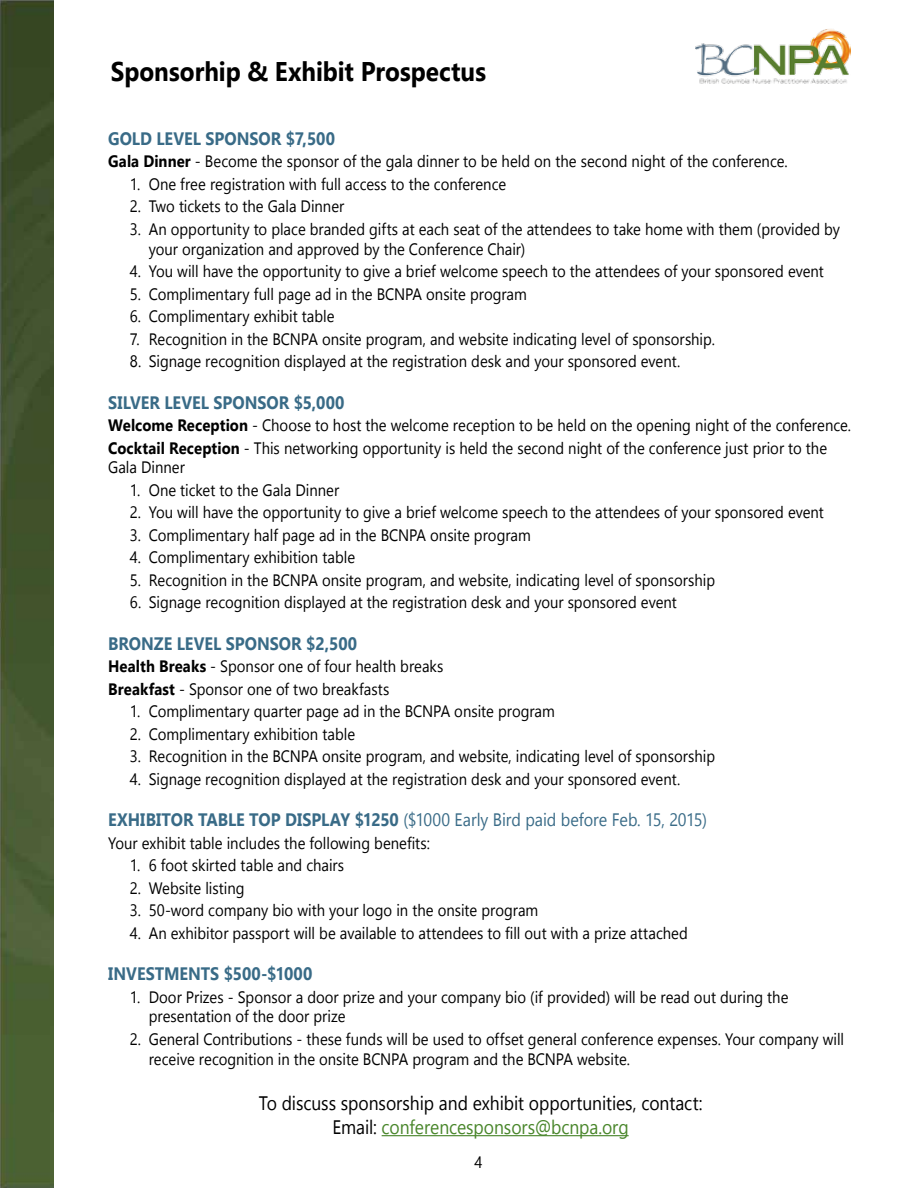
<style>
.page{position:relative;width:918px;height:1188px;background:#fff}
.page>*{position:absolute;margin:0;border:0;box-sizing:border-box;transform-origin:0 0}
.t1{font:700 27px "Gadugi";color:#000;scale:.9 1}
.t2{font:19.5px/24px "Gadugi";letter-spacing:-.005em;color:#000;text-align:center;scale:.9 1}
.t3{font:700 18px "Gadugi";letter-spacing:-.005em;color:#396b87;scale:.9 1}
.t4{font:18px "Gadugi";letter-spacing:-.005em;color:#396b87;scale:.9 1}
.t5{font:16.5px/19.8px "Gadugi";color:#000;scale:.9 1}
.s1{font-weight:700}
.s2{color:#49862b}
</style>
<div class="page">
<img style="left:0;top:0;width:54px;height:1188px">
<img style="left:696px;top:29px;width:154px;height:55px">
<hr style="left:382px;top:1135px;width:247px;height:1px;background:#49862b">
<h1 class="t1" style="left:111px;top:55px;width:419px">Sponsorhip &amp; Exhibit Prospectus</h1>
<p class="t3" style="left:108px;top:128px;width:254px">GOLD LEVEL SPONSOR $7,500</p>
<p class="t5" style="left:108px;top:152px;width:757px"><span class="s1">Gala Dinner</span> - Become the sponsor of the gala dinner to be held on the second night of the conference.</p>
<p class="t5" style="left:130px;top:174px;width:420px">1. One free registration with full access to the conference</p>
<p class="t5" style="left:130px;top:197px;width:240px">2. Two tickets to the Gala Dinner</p>
<p class="t5" style="left:149px;top:219px;width:770px;text-indent:-19px">3. An opportunity to place branded gifts at each seat of the attendees to take home with them (provided by your organization and approved by the Conference Chair)</p>
<p class="t5" style="left:130px;top:261px;width:773px">4. You will have the opportunity to give a brief welcome speech to the attendees of your sponsored event</p>
<p class="t5" style="left:130px;top:284px;width:443px">5. Complimentary full page ad in the BCNPA onsite program</p>
<p class="t5" style="left:130px;top:306px;width:229px">6. Complimentary exhibit table</p>
<p class="t5" style="left:130px;top:329px;width:652px">7. Recognition in the BCNPA onsite program, and website indicating level of sponsorship.</p>
<p class="t5" style="left:130px;top:351px;width:613px">8. Signage recognition displayed at the registration desk and your sponsored event.</p>
<p class="t3" style="left:108px;top:391px;width:264px">SILVER LEVEL SPONSOR $5,000</p>
<p class="t5" style="left:108px;top:414px;width:827px;line-height:22.5px"><span class="s1">Welcome Reception</span> - Choose to host the welcome reception to be held on the opening night of the conference.<br><span class="s1">Cocktail Reception</span> - This networking opportunity is held the second night of the conference just prior to the</p>
<p class="t5" style="left:108px;top:458px;width:87px">Gala Dinner</p>
<p class="t5" style="left:130px;top:480px;width:234px">1. One ticket to the Gala Dinner</p>
<p class="t5" style="left:130px;top:503px;width:773px">2. You will have the opportunity to give a brief welcome speech to the attendees of your sponsored event</p>
<p class="t5" style="left:130px;top:525px;width:447px">3. Complimentary half page ad in the BCNPA onsite program</p>
<p class="t5" style="left:130px;top:548px;width:252px">4. Complimentary exhibition table</p>
<p class="t5" style="left:130px;top:570px;width:652px">5. Recognition in the BCNPA onsite program, and website, indicating level of sponsorship</p>
<p class="t5" style="left:130px;top:593px;width:609px">6. Signage recognition displayed at the registration desk and your sponsored event</p>
<p class="t3" style="left:108px;top:633px;width:278px">BRONZE LEVEL SPONSOR $2,500</p>
<p class="t5" style="left:108px;top:655px;width:374px;line-height:22.5px"><span class="s1">Health Breaks</span> - Sponsor one of four health breaks<br><span class="s1">Breakfast</span> - Sponsor one of two breakfasts</p>
<p class="t5" style="left:130px;top:701px;width:474px">1. Complimentary quarter page ad in the BCNPA onsite program</p>
<p class="t5" style="left:130px;top:724px;width:252px">2. Complimentary exhibition table</p>
<p class="t5" style="left:130px;top:746px;width:652px">3. Recognition in the BCNPA onsite program, and website, indicating level of sponsorship</p>
<p class="t5" style="left:130px;top:769px;width:613px">4. Signage recognition displayed at the registration desk and your sponsored event.</p>
<p class="t4" style="left:108px;top:809px;width:667px"><span class="s1">EXHIBITOR TABLE TOP DISPLAY $1250</span> ($1000 Early Bird paid before Feb. 15, 2015)</p>
<p class="t5" style="left:108px;top:833px;width:359px">Your exhibit table includes the following benefits:</p>
<p class="t5" style="left:130px;top:855px;width:240px">1. 6 foot skirted table and chairs</p>
<p class="t5" style="left:130px;top:878px;width:129px">2. Website listing</p>
<p class="t5" style="left:130px;top:900px;width:455px">3. 50-word company bio with your logo in the onsite program</p>
<p class="t5" style="left:130px;top:923px;width:622px">4. An exhibitor passport will be available to attendees to fill out with a prize attached</p>
<p class="t3" style="left:108px;top:963px;width:228px">INVESTMENTS $500-$1000</p>
<p class="t5" style="left:149px;top:987px;width:712px;text-indent:-19px">1. Door Prizes - Sponsor a door prize and your company bio (if provided) will be read out during the presentation of the door prize</p>
<p class="t5" style="left:149px;top:1029px;width:774px;text-indent:-19px">2. General Contributions - these funds will be used to offset general conference expenses. Your company will receive recognition in the onsite BCNPA program and the BCNPA website.</p>
<p class="t2" style="left:259px;top:1091px;width:495px">To discuss sponsorship and exhibit opportunities, contact:<br>Email: <span class="s2">conferencesponsors@bcnpa.org</span></p>
<p class="t5" style="left:474px;top:1152px;width:10px">4</p>
</div>
